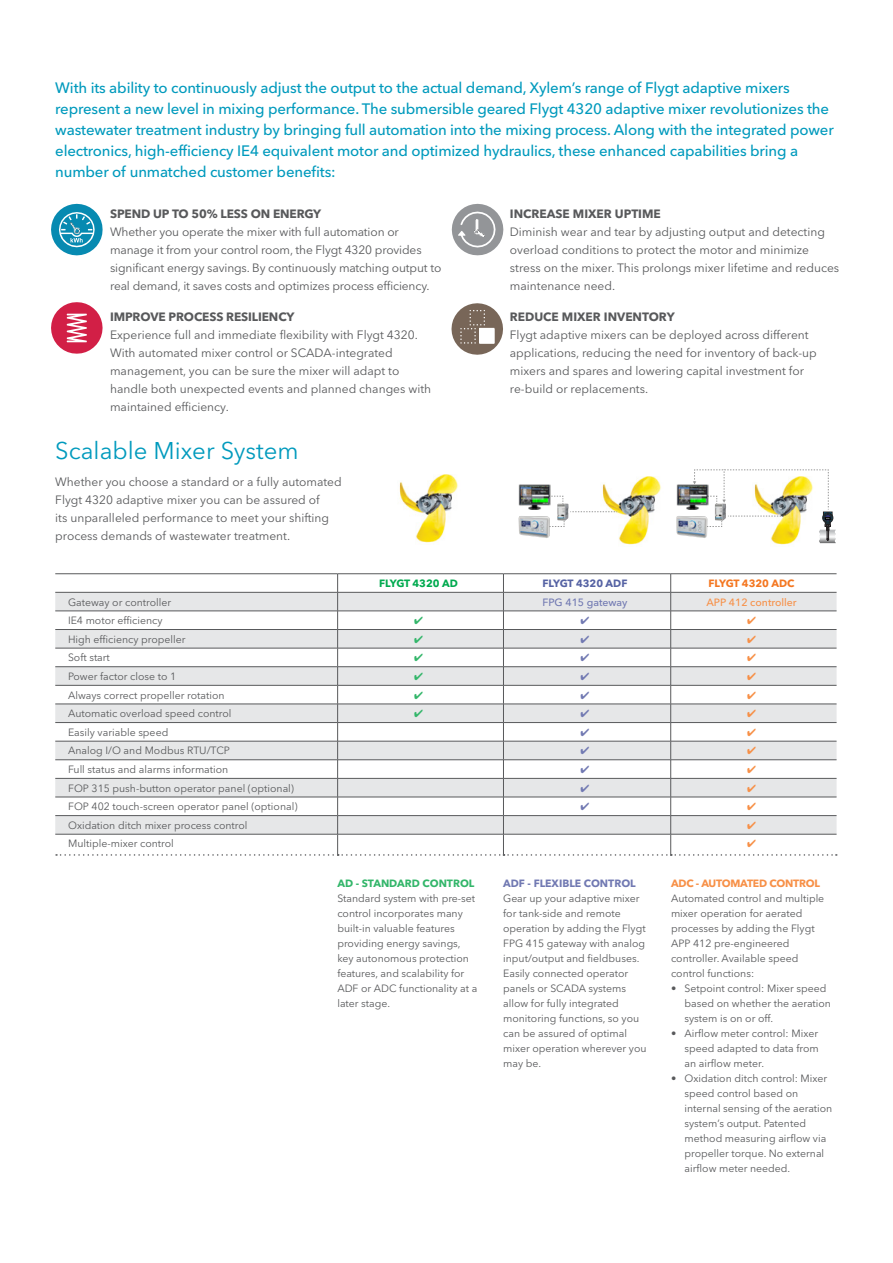
<style>
.page{position:relative;width:893px;height:1263px;background:#fff}
.page>*{position:absolute;margin:0;border:0;box-sizing:border-box;transform-origin:0 0}
.t1{font:24px "Avenir Next LT Pro";color:#009abd}
.t2{font:500 15px/21px "Avenir Next LT Pro";letter-spacing:-.01em;color:#009abd}
.t3{font:12px/18px "Avenir Next LT Pro";color:#58595b}
.t4{font:700 12px "Avenir Next LT Pro";letter-spacing:-.01em;color:#58595b}
.t5{font:10.5px/15px "Avenir Next LT Pro";color:#58595b}
.t6{font:700 10.5px "Avenir Next LT Pro";letter-spacing:-.02em;color:#f79047}
.t7{font:700 10.5px "Avenir Next LT Pro";color:#7179b2}
.t8{font:700 10.5px "Avenir Next LT Pro";color:#33b66a}
.t9{font:500 10.5px "Avenir Next LT Pro";color:#f79047}
.t10{font:500 10.5px "Avenir Next LT Pro";color:#7179b2}
.t11{font:700 10.5px "Avenir Next LT Pro";color:#5663a4}
.t12{font:700 10.5px "Avenir Next LT Pro";color:#f47721}
.t13{font:700 10.5px "Avenir Next LT Pro";color:#00aa4f}
</style>
<div class="page">
<svg style="left:51px;top:302px;width:52px;height:52px"></svg>
<svg style="left:451px;top:303px;width:52px;height:52px"></svg>
<svg style="left:51px;top:204px;width:52px;height:51px"></svg>
<svg style="left:452px;top:204px;width:51px;height:51px"></svg>
<hr style="left:55px;top:573px;width:283px;height:1px;background:#58595b">
<hr style="left:338px;top:573px;width:165px;height:1px;background:#58595b">
<hr style="left:503px;top:573px;width:168px;height:1px;background:#58595b">
<hr style="left:671px;top:573px;width:166px;height:1px;background:#58595b">
<img style="left:600px;top:476px;width:61px;height:69px">
<img style="left:775px;top:543px;width:16px;height:2px">
<svg style="left:570px;top:511px;width:47px;height:1px"></svg>
<svg style="left:550px;top:521px;width:15px;height:6px"></svg>
<svg style="left:551px;top:495px;width:13px;height:9px"></svg>
<img style="left:557px;top:504px;width:11px;height:17px">
<img style="left:519px;top:516px;width:31px;height:22px">
<img style="left:519px;top:484px;width:32px;height:26px">
<img style="left:676px;top:516px;width:17px;height:21px">
<img style="left:676px;top:484px;width:17px;height:26px">
<img style="left:399px;top:474px;width:59px;height:69px">
<svg style="left:693px;top:469px;width:143px;height:74px"></svg>
<svg style="left:55px;top:574px;width:782px;height:282px"></svg>
<p class="t2" style="left:55px;top:77px;width:780px">With its ability to continuously adjust the output to the actual demand, Xylem’s range of Flygt adaptive mixers represent a new level in mixing performance. The submersible geared Flygt 4320 adaptive mixer revolutionizes the wastewater treatment industry by bringing full automation into the mixing process. Along with the integrated power electronics, high-efficiency IE4 equivalent motor and optimized hydraulics, these enhanced capabilities bring a number of unmatched customer benefits:</p>
<p class="t4" style="left:110px;top:206px;width:213px">SPEND UP TO 50% LESS ON ENERGY</p>
<p class="t3" style="left:110px;top:223px;width:333px">Whether you operate the mixer with full automation or manage it from your control room, the Flygt 4320 provides significant energy savings. By continuously matching output to real demand, it saves costs and optimizes process efficiency.</p>
<p class="t4" style="left:110px;top:310px;width:186px">IMPROVE PROCESS RESILIENCY</p>
<p class="t3" style="left:110px;top:326px;width:323px">Experience full and immediate flexibility with Flygt 4320.<br>With automated mixer control or SCADA-integrated management, you can be sure the mixer will adapt to handle both unexpected events and planned changes with maintained efficiency.</p>
<p class="t4" style="left:510px;top:206px;width:152px">INCREASE MIXER UPTIME</p>
<p class="t3" style="left:510px;top:223px;width:331px">Diminish wear and tear by adjusting output and detecting overload conditions to protect the motor and minimize stress on the mixer. This prolongs mixer lifetime and reduces maintenance need.</p>
<p class="t4" style="left:510px;top:310px;width:166px">REDUCE MIXER INVENTORY</p>
<p class="t3" style="left:510px;top:326px;width:308px">Flygt adaptive mixers can be deployed across different applications, reducing the need for inventory of back-up mixers and spares and lowering capital investment for re-build or replacements.</p>
<h1 class="t1" style="left:55px;top:436px;width:245px">Scalable Mixer System</h1>
<p class="t3" style="left:55px;top:473px;width:288px">Whether you choose a standard or a fully automated Flygt 4320 adaptive mixer you can be assured of<br>its unparalleled performance to meet your shifting process demands of wastewater treatment.</p>
<p class="t13" style="left:379px;top:577px;width:80px">FLYGT 4320 AD</p>
<p class="t11" style="left:542px;top:577px;width:86px">FLYGT 4320 ADF</p>
<p class="t12" style="left:708px;top:577px;width:88px">FLYGT 4320 ADC</p>
<p class="t5" style="left:68px;top:594px;width:105px">Gateway or controller</p>
<p class="t10" style="left:542px;top:596px;width:87px">FPG 415 gateway</p>
<p class="t9" style="left:706px;top:596px;width:92px">APP 412 controller</p>
<p class="t5" style="left:68px;top:613px;width:96px">IE4 motor efficiency</p>
<p class="t5" style="left:68px;top:632px;width:119px">High efficiency propeller</p>
<p class="t5" style="left:68px;top:650px;width:43px">Soft start</p>
<p class="t5" style="left:68px;top:669px;width:110px">Power factor close to 1</p>
<p class="t5" style="left:68px;top:687px;width:158px">Always correct propeller rotation</p>
<p class="t5" style="left:68px;top:706px;width:165px">Automatic overload speed control</p>
<p class="t5" style="left:68px;top:725px;width:102px">Easily variable speed</p>
<p class="t5" style="left:68px;top:743px;width:163px">Analog I/O and Modbus RTU/TCP</p>
<p class="t5" style="left:68px;top:762px;width:162px">Full status and alarms information</p>
<p class="t5" style="left:68px;top:780px;width:227px">FOP 315 push-button operator panel (optional)</p>
<p class="t5" style="left:68px;top:799px;width:231px">FOP 402 touch-screen operator panel (optional)</p>
<p class="t5" style="left:68px;top:818px;width:181px">Oxidation ditch mixer process control</p>
<p class="t5" style="left:68px;top:836px;width:107px">Multiple-mixer control</p>
<p class="t8" style="left:337px;top:876px;width:139px">AD - STANDARD CONTROL</p>
<p class="t5" style="left:337px;top:890px;width:141px">Standard system with pre-set control incorporates many built-in valuable features providing energy savings, key autonomous protection features, and scalability for<br>ADF or ADC functionality at a later stage.</p>
<p class="t7" style="left:503px;top:877px;width:134px">ADF - FLEXIBLE CONTROL</p>
<p class="t5" style="left:503px;top:891px;width:145px">Gear up your adaptive mixer for tank-side and remote operation by adding the Flygt<br>FPG 415 gateway with analog input/output and fieldbuses.<br>Easily connected operator panels or SCADA systems allow for fully integrated monitoring functions, so you can be assured of optimal mixer operation wherever you may be.</p>
<p class="t6" style="left:671px;top:876px;width:151px">ADC - AUTOMATED CONTROL</p>
<p class="t5" style="left:671px;top:890px;width:155px">Automated control and multiple mixer operation for aerated processes by adding the Flygt<br>APP 412 pre-engineered controller. Available speed control functions:</p>
<p class="t5" style="left:684px;top:980px;width:148px;text-indent:-14px">• Setpoint control: Mixer speed based on whether the aeration system is on or off.</p>
<p class="t5" style="left:684px;top:1025px;width:136px;text-align:justify;text-indent:-14px">• Airflow meter control: Mixer speed adapted to data from an airflow meter.</p>
<p class="t5" style="left:684px;top:1071px;width:149px;text-indent:-14px">• Oxidation ditch control: Mixer speed control based on internal sensing of the aeration system’s output. Patented method measuring airflow via propeller torque. No external airflow meter needed.</p>
</div>
